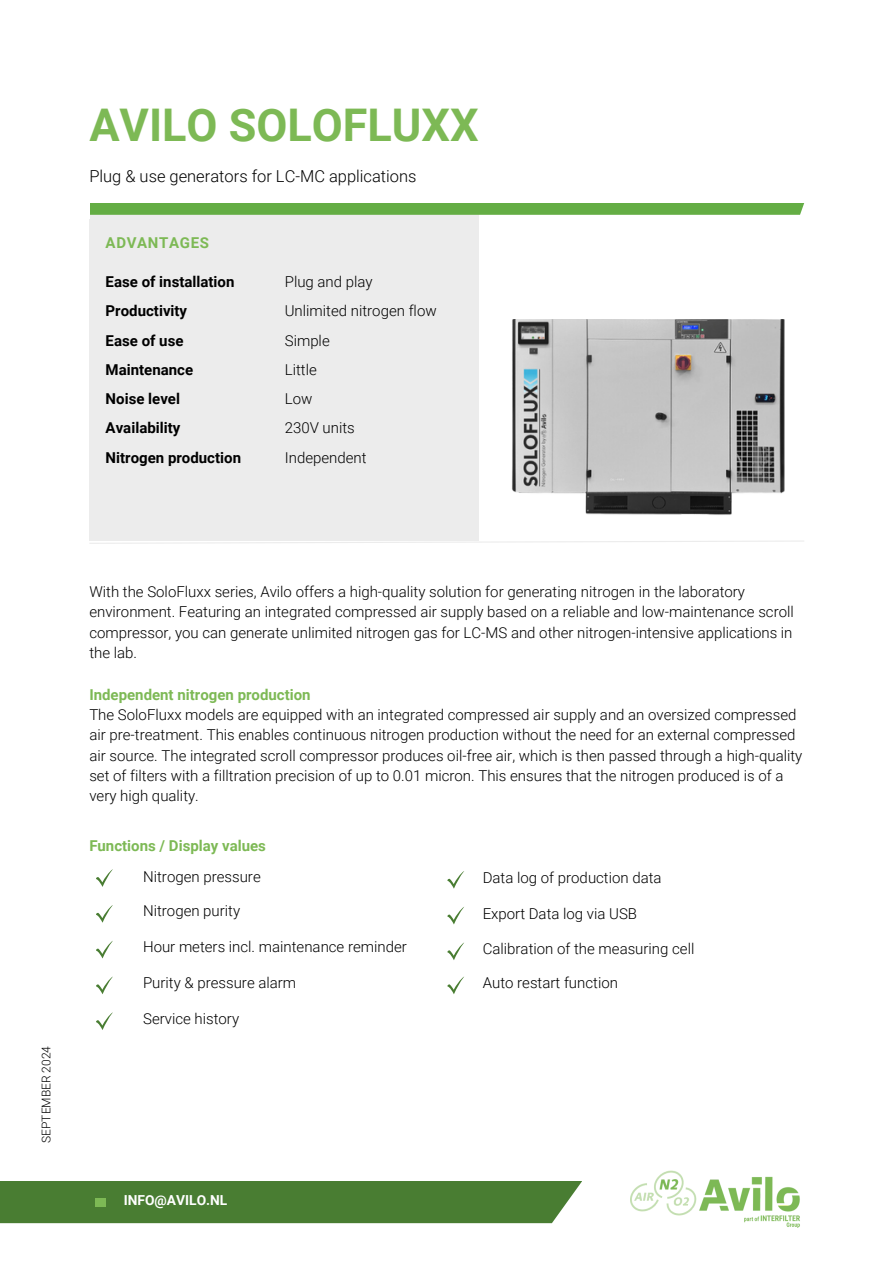
<style>
.page{position:relative;width:894px;height:1264px;background:#fff}
.page>*{position:absolute;margin:0;border:0;box-sizing:border-box;transform-origin:0 0}
.t1{font:700 45px "Roboto";color:#7db955}
.t2{font:300 16.5px "Roboto";color:#000}
.t3{font:300 15px/20.2px "Roboto";color:#000}
.t4{font:700 15px/29.2px "Roboto";color:#000}
.t5{font:700 15px "Roboto";color:#7db955}
.t6{font:700 15px "Roboto";letter-spacing:.045em;color:#7db955}
.t7{font:700 13.8px "Roboto";color:#fff}
.t8{font:300 12px "Roboto";color:#000}
.s1{font-weight:700;color:#7db955}
</style>
<div class="page">
<div style="left:89px;top:213px;width:389px;height:327px;background:#ececec"></div>
<svg style="left:89px;top:540px;width:715px;height:4px"></svg>
<div style="left:0;top:1181px;width:582px;height:42px;background:#497d32"></div>
<div style="left:95px;top:1197px;width:11px;height:9px;background:#7db955"></div>
<img style="left:630px;top:1170px;width:170px;height:56px">
<svg style="left:89px;top:203px;width:715px;height:12px;background:#66ae47"></svg>
<img style="left:512px;top:320px;width:273px;height:195px">
<svg style="left:96px;top:869px;width:17px;height:17px"></svg>
<svg style="left:96px;top:905px;width:17px;height:17px"></svg>
<svg style="left:96px;top:941px;width:17px;height:17px"></svg>
<svg style="left:96px;top:976px;width:17px;height:18px"></svg>
<svg style="left:96px;top:1012px;width:17px;height:18px"></svg>
<svg style="left:447px;top:871px;width:17px;height:17px"></svg>
<svg style="left:447px;top:907px;width:17px;height:17px"></svg>
<svg style="left:447px;top:942px;width:17px;height:18px"></svg>
<svg style="left:447px;top:976px;width:17px;height:18px"></svg>
<h4 class="t1" style="left:89px;top:99px;width:391px">AVILO SOLOFLUXX</h4>
<h4 class="t2" style="left:89px;top:167px;width:329px">Plug &amp; use generators for LC-MC applications</h4>
<h3 class="t6" style="left:106px;top:234px;width:105px">ADVANTAGES</h3>
<h4 class="t4" style="left:106px;top:267px;width:137px">Ease of installation<br>Productivity<br>Ease of use<br>Maintenance<br>Noise level<br>Availability<br>Nitrogen production</h4>
<p class="t3" style="left:285px;top:267px;width:153px;line-height:29.2px">Plug and play<br>Unlimited nitrogen flow<br>Simple<br>Little<br>Low<br>230V units<br>Independent</p>
<h3 class="t8" style="left:39px;top:1142px;width:98px;rotate:-90deg">SEPTEMBER 2024</h3>
<h4 class="t3" style="left:89px;top:581px;width:705px">With the SoloFluxx series, Avilo offers a high-quality solution for generating nitrogen in the laboratory environment. Featuring an integrated compressed air supply based on a reliable and low-maintenance scroll compressor, you can generate unlimited nitrogen gas for LC-MS and other nitrogen-intensive applications in the lab.</h4>
<p class="t3" style="left:89px;top:684px;width:714px"><span class="s1">Independent nitrogen production<br></span>The SoloFluxx models are equipped with an integrated compressed air supply and an oversized compressed air pre-treatment. This enables continuous nitrogen production without the need for an external compressed air source. The integrated scroll compressor produces oil-free air, which is then passed through a high-quality set of filters with a filltration precision of up to 0.01 micron. This ensures that the nitrogen produced is of a very high quality.</p>
<p class="t5" style="left:89px;top:837px;width:178px">Functions / Display values</p>
<p class="t3" style="left:143px;top:866px;width:119px">Nitrogen pressure</p>
<h4 class="t3" style="left:143px;top:900px;width:99px">Nitrogen purity</h4>
<h4 class="t3" style="left:143px;top:937px;width:265px">Hour meters incl. maintenance reminder</h4>
<p class="t3" style="left:143px;top:972px;width:155px">Purity &amp; pressure alarm</p>
<h4 class="t3" style="left:143px;top:1008px;width:97px">Service history</h4>
<h2 class="t7" style="left:124px;top:1192px;width:105px">INFO@AVILO.NL</h2>
<p class="t3" style="left:482px;top:868px;width:180px">Data log of production data</p>
<h4 class="t3" style="left:482px;top:904px;width:156px">Export Data log via USB</h4>
<p class="t3" style="left:482px;top:938px;width:213px">Calibration of the measuring cell</p>
<h4 class="t3" style="left:482px;top:972px;width:137px">Auto restart function</h4>
</div>
